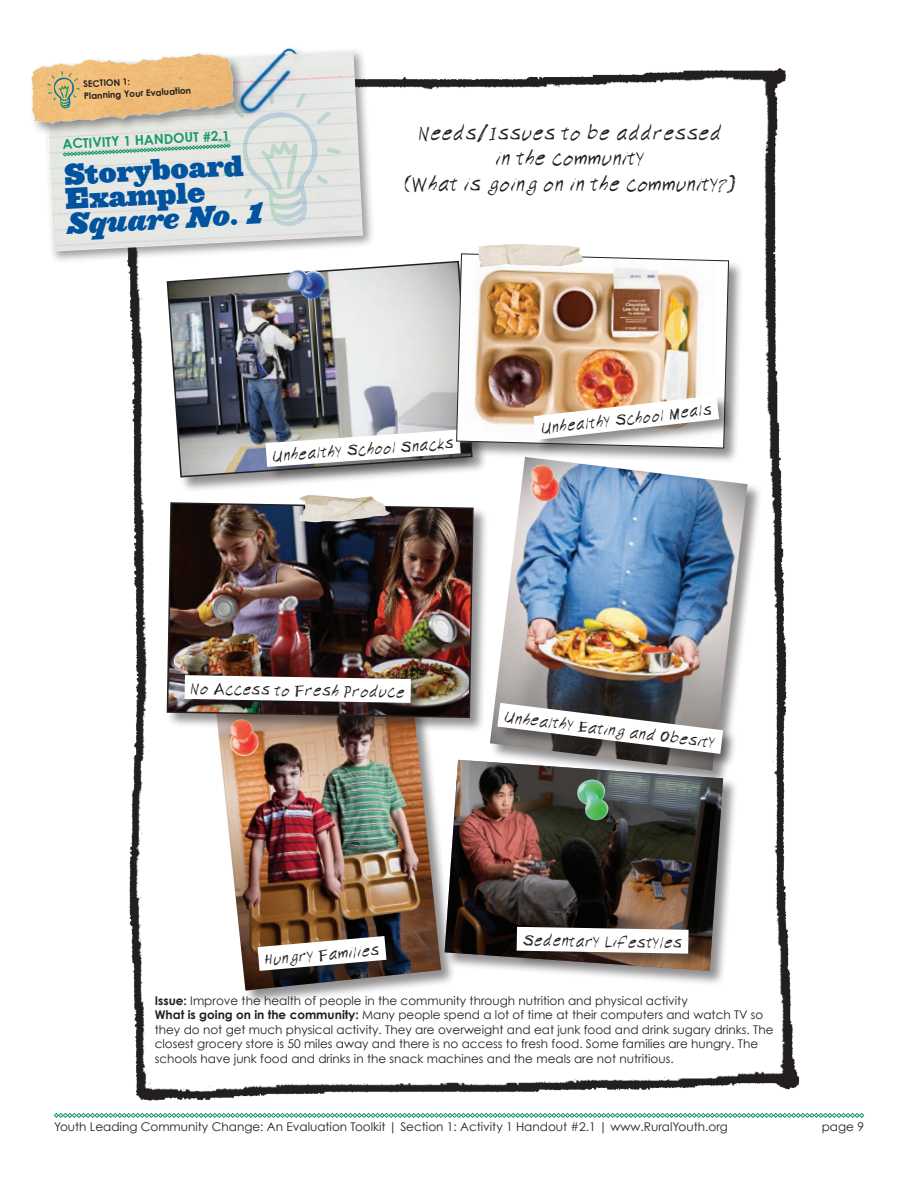
<style>
.page{position:relative;width:918px;height:1188px;background:#fff}
.page>*{position:absolute;margin:0;border:0;box-sizing:border-box;transform-origin:0 0}
.t1{font:27.6px/24.5px "Ziggurat HTF Black";color:#0153a0}
.t2{font:27.6px "Ziggurat HTF Black Italic";color:#0153a0}
.t3{font:21px/25.2px "Handwrite Marker";color:#231f20;text-align:center}
.t4{font:16.5px "Handwrite Marker";color:#231f20}
.t5{font:700 13.5px "Century Gothic";color:#199a63}
.t6{font:12px/14.4px "Century Gothic";color:#231f20}
.t7{font:700 9px/12px "Century Gothic";color:#231f20}
.s1{font-weight:700}
</style>
<div class="page">
<img style="left:127px;top:68px;width:673px;height:1033px">
<div style="left:216px;top:689px;width:241px;height:317px;background:#231f20;opacity:.5"></div>
<img style="left:216px;top:734px;width:225px;height:257px">
<div style="left:166px;top:261px;width:322px;height:232px;background:#231f20;opacity:.5"></div>
<img style="left:166px;top:260px;width:290px;height:218px">
<div style="left:257px;top:936px;width:144px;height:50px;background:#231f20;opacity:.5"></div>
<svg style="left:258px;top:936px;width:128px;height:35px"></svg>
<div style="left:444px;top:760px;width:295px;height:226px;background:#231f20;opacity:.5"></div>
<img style="left:445px;top:760px;width:278px;height:211px">
<div style="left:516px;top:926px;width:188px;height:43px;background:#231f20;opacity:.5"></div>
<svg style="left:517px;top:927px;width:172px;height:27px"></svg>
<div style="left:166px;top:502px;width:323px;height:232px;background:#231f20;opacity:.5"></div>
<img style="left:166px;top:502px;width:308px;height:217px">
<div style="left:184px;top:674px;width:242px;height:45px;background:#231f20;opacity:.5"></div>
<svg style="left:185px;top:675px;width:226px;height:28px"></svg>
<div style="left:490px;top:457px;width:273px;height:329px;background:#231f20;opacity:.5"></div>
<img style="left:490px;top:457px;width:258px;height:314px">
<div style="left:497px;top:703px;width:242px;height:66px;background:#231f20;opacity:.5"></div>
<svg style="left:497px;top:703px;width:226px;height:51px"></svg>
<div style="left:265px;top:429px;width:211px;height:53px;background:#231f20;opacity:.5"></div>
<svg style="left:266px;top:430px;width:195px;height:37px"></svg>
<img style="left:531px;top:465px;width:28px;height:37px">
<img style="left:577px;top:780px;width:31px;height:40px">
<img style="left:287px;top:270px;width:39px;height:30px">
<img style="left:299px;top:495px;width:92px;height:28px">
<div style="left:456px;top:253px;width:288px;height:211px;background:#231f20;opacity:.5"></div>
<img style="left:456px;top:253px;width:273px;height:195px">
<div style="left:533px;top:395px;width:201px;height:60px;background:#231f20;opacity:.5"></div>
<svg style="left:534px;top:395px;width:185px;height:45px"></svg>
<img style="left:479px;top:244px;width:104px;height:24px">
<img style="left:230px;top:719px;width:29px;height:37px">
<svg style="left:54px;top:1113px;width:810px;height:5px"></svg>
<div style="left:42px;top:45px;width:333px;height:219px;background:#231f20;opacity:.45"></div>
<img style="left:45px;top:48px;width:318px;height:204px">
<img style="left:31px;top:45px;width:213px;height:91px">
<svg style="left:47px;top:71px;width:294px;height:156px;background:#dcd8ca"></svg>
<p class="t7" style="left:83px;top:78px;width:109px;rotate:-3deg">Section 1:<br>Planning Your Evaluation</p>
<p class="t5" style="left:62px;top:136px;width:169px;rotate:-3deg">activity 1 HANDOUT #2.1</p>
<h1 class="t1" style="left:64px;top:163px;width:181px;rotate:-3deg">Storyboard<br>Example</h1>
<h1 class="t2" style="left:66px;top:205px;width:197px;rotate:-3deg">Square No. 1</h1>
<h2 class="t3" style="left:404px;top:122px;width:333px">Needs/Issues to be addressed<br>in the community<br>(What is going on in the community?)</h2>
<h3 class="t4" style="left:540px;top:420px;width:173px;rotate:-6deg">Unhealthy School Meals</h3>
<h3 class="t4" style="left:272px;top:448px;width:184px;rotate:-4deg">Unhealthy School Snacks</h3>
<h3 class="t4" style="left:191px;top:681px;width:216px;rotate:1deg">No Access to Fresh Produce</h3>
<h3 class="t4" style="left:264px;top:952px;width:117px;rotate:-5deg">Hungry Families</h3>
<h3 class="t4" style="left:506px;top:709px;width:214px;rotate:7deg">Unhealthy Eating and Obesity</h3>
<h3 class="t4" style="left:523px;top:932px;width:161px;rotate:1deg">Sedentary Lifestyles</h3>
<p class="t6" style="left:155px;top:993px;width:620px"><span class="s1">Issue:</span> Improve the health of people in the community through nutrition and physical activity<br><span class="s1">What is going on in the community:</span> Many people spend a lot of time at their computers and watch TV so they do not get much physical activity. They are overweight and eat junk food and drink sugary drinks. The closest grocery store is 50 miles away and there is no access to fresh food. Some families are hungry. The schools have junk food and drinks in the snack machines and the meals are not nutritious.</p>
<p class="t6" style="left:54px;top:1119px;width:676px">Youth Leading Community Change: An Evaluation Toolkit | Section 1: Activity 1 Handout #2.1 | www.RuralYouth.org</p>
<p class="t6" style="left:822px;top:1119px;width:44px">page 9</p>
</div>
